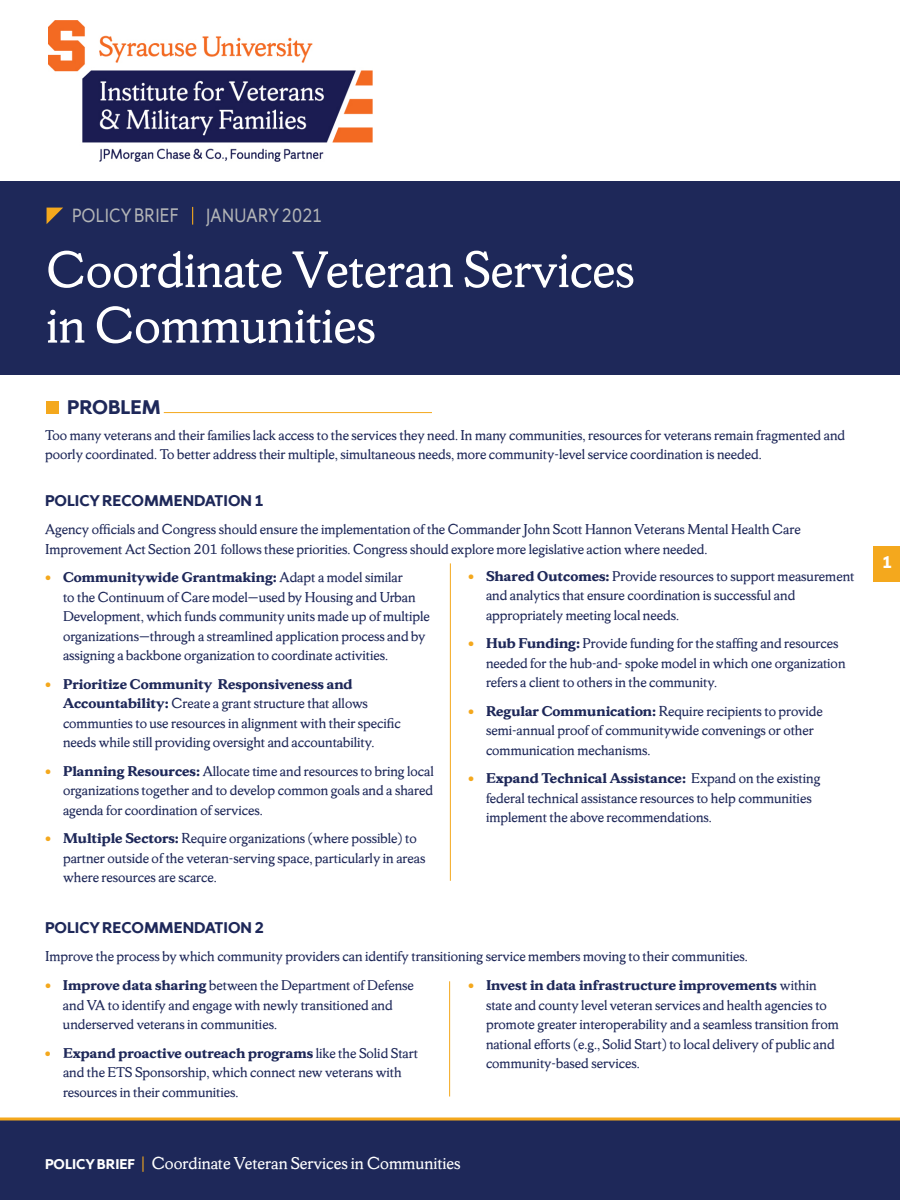
<style>
.page{position:relative;width:900px;height:1200px;background:#fff}
.page>*{position:absolute;margin:0;border:0;box-sizing:border-box;transform-origin:0 0}
.t1{font:54px/55.5px "Sherman Serif";color:#fff}
.t2{font:700 21px "Sherman Sans";color:#1e2859}
.t3{font:20.25px "Sherman Sans";letter-spacing:.01em;color:#b2b4b6;scale:.9 1}
.t4{font:18px "Sherman Serif";color:#fff}
.t5{font:700 18px "Sherman Sans";color:#fff}
.t6{font:700 16.5px "Sherman Sans";color:#1e2859}
.Main_new{font:15px/19.5px "Sherman Serif";color:#1e2859}
.s1{color:#f4a81d}
.s2{font-weight:700}
.s3{font-family:"Sherman Sans";font-weight:700;font-size:15px}
</style>
<div class="page">
<div style="left:0;top:181px;width:900px;height:193px;background:#1e2859"></div>
<div style="left:0;top:1119px;width:900px;height:81px;background:#1e2859"></div>
<hr style="left:0;top:1118px;width:900px;height:2px;background:#f4a81d">
<div style="left:873px;top:546px;width:27px;height:36px;background:#f4a81d"></div>
<div style="left:46px;top:401px;width:13px;height:13px;background:#f4a81d"></div>
<hr style="left:164px;top:412px;width:268px;height:1px;background:#f4a81d">
<hr style="left:450px;top:563px;width:1px;height:318px;background:#f4a81d">
<hr style="left:449px;top:981px;width:1px;height:115px;background:#f4a81d">
<img style="left:48px;top:21px;width:324px;height:140px">
<svg style="left:47px;top:208px;width:16px;height:16px"></svg>
<svg style="left:192px;top:207px;width:1px;height:18px"></svg>
<h3 class="t3" style="left:72px;top:203px;width:120px">POLICY BRIEF</h3>
<h3 class="t3" style="left:206px;top:203px;width:131px">JANUARY 2021</h3>
<h1 class="t1" style="left:46px;top:241px;width:590px">Coordinate Veteran Services in Communities</h1>
<h1 class="t2" style="left:67px;top:394px;width:95px">PROBLEM</h1>
<p class="Main_new" style="left:45px;top:425px;width:802px">Too many veterans and their families lack access to the services they need. In many communities, resources for veterans remain fragmented and poorly coordinated. To better address their multiple, simultaneous needs, more community-level service coordination is needed.</p>
<h2 class="t6" style="left:45px;top:490px;width:220px">POLICY RECOMMENDATION 1</h2>
<p class="Main_new" style="left:45px;top:520px;width:757px">Agency officials and Congress should ensure the implementation of the Commander John Scott Hannon Veterans Mental Health Care<br>Improvement Act Section 201 follows these priorities. Congress should explore more legislative action where needed.</p>
<p class="Main_new" style="left:63px;top:567px;width:368px;text-indent:-18px"><span class="s1">•</span> <span class="s2">Communitywide Grantmaking:</span> Adapt a model similar<br>to the Continuum of Care model—used by Housing and Urban Development, which funds community units made up of multiple organizations—through a streamlined application process and by assigning a backbone organization to coordinate activities.</p>
<p class="Main_new" style="left:63px;top:674px;width:339px;text-indent:-18px"><span class="s1">•</span> <span class="s2">Prioritize Community Responsiveness and Accountability:</span> Create a grant structure that allows communties to use resources in alignment with their specific needs while still providing oversight and accountability.</p>
<p class="Main_new" style="left:63px;top:761px;width:372px;text-align:justify;text-indent:-18px"><span class="s1">•</span> <span class="s2">Planning Resources:</span> Allocate time and resources to bring local organizations together and to develop common goals and a shared agenda for coordination of services.</p>
<p class="Main_new" style="left:63px;top:828px;width:364px;text-indent:-18px"><span class="s1">•</span> <span class="s2">Multiple Sectors:</span> Require organizations (where possible) to partner outside of the veteran-serving space, particularly in areas where resources are scarce.</p>
<p class="Main_new" style="left:486px;top:566px;width:370px;text-indent:-18px"><span class="s1">•</span> <span class="s2">Shared Outcomes:</span> Provide resources to support measurement and analytics that ensure coordination is successful and appropriately meeting local needs.</p>
<p class="Main_new" style="left:486px;top:633px;width:361px;text-indent:-18px"><span class="s1">•</span> <span class="s2">Hub Funding:</span> Provide funding for the staffing and resources needed for the hub-and- spoke model in which one organization refers a client to others in the community.</p>
<p class="Main_new" style="left:486px;top:701px;width:338px;text-indent:-18px"><span class="s1">•</span> <span class="s2">Regular Communication:</span> Require recipients to provide semi-annual proof of communitywide convenings or other communication mechanisms.</p>
<p class="Main_new" style="left:486px;top:768px;width:336px;text-indent:-18px"><span class="s1">•</span> <span class="s2">Expand Technical Assistance:</span> Expand on the existing federal technical assistance resources to help communities implement the above recommendations.</p>
<h2 class="t6" style="left:45px;top:917px;width:220px">POLICY RECOMMENDATION 2</h2>
<p class="Main_new" style="left:45px;top:946px;width:704px">Improve the process by which community providers can identify transitioning service members moving to their communities.</p>
<p class="Main_new" style="left:63px;top:976px;width:352px;text-indent:-18px"><span class="s1">•</span> <span class="s2">Improve data sharing</span> between the Department of Defense and VA to identify and engage with newly transitioned and underserved veterans in communities.</p>
<p class="Main_new" style="left:63px;top:1043px;width:357px;text-indent:-18px"><span class="s1">•</span> <span class="s2">Expand proactive outreach programs</span> like the Solid Start and the ETS Sponsorship, which connect new veterans with resources in their communities.</p>
<p class="Main_new" style="left:486px;top:976px;width:354px;text-indent:-18px"><span class="s1">•</span> <span class="s2">Invest in data infrastructure improvements</span> within state and county level veteran services and health agencies to promote greater interoperability and a seamless transition from national efforts (e.g., Solid Start) to local delivery of public and community-based services.</p>
<p class="t4" style="left:45px;top:1152px;width:417px"><span class="s3">POLICY BRIEF</span> <span class="s1">|</span> Coordinate Veteran Services in Communities</p>
<p class="t5" style="left:882px;top:552px;width:11px">1</p>
</div>
